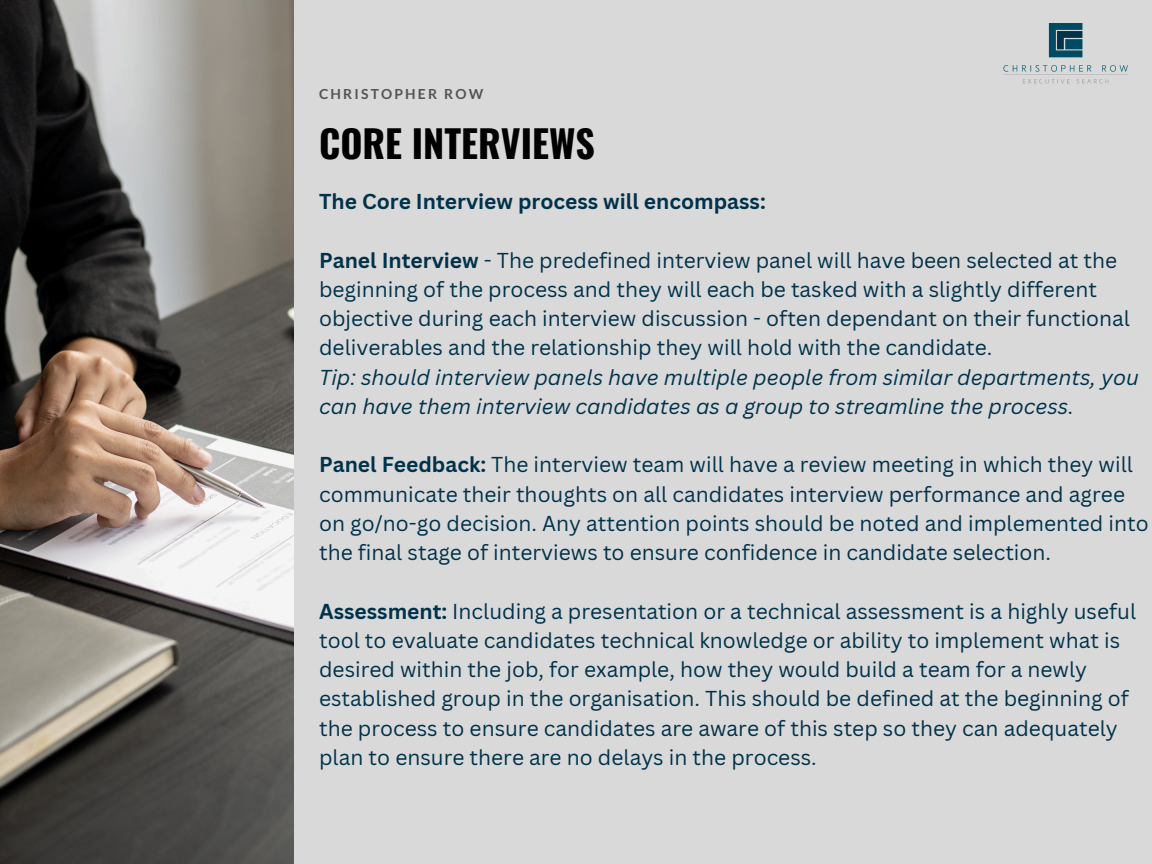
<style>
.page{position:relative;width:1152px;height:864px;background:#d9d9d9}
.page>*{position:absolute;margin:0;border:0;box-sizing:border-box;transform-origin:0 0}
.t1{font:700 37.8px "Oswald";color:#000}
.t2{font:21px/29.2px "Canva Sans";color:#00324b}
.t3{font:700 21px "Canva Sans";color:#00324b}
.t4{font:700 13.95px "Lato";letter-spacing:.155em;color:#545454}
.s1{font-weight:700}
.s2{font-style:italic}
</style>
<div class="page">
<img style="left:1003px;top:23px;width:124px;height:61px">
<img style="left:0;top:0;width:294px;height:864px">
<h3 class="t4" style="left:319px;top:85px;width:166px">CHRISTOPHER ROW</h3>
<h3 class="t1" style="left:319px;top:114px;width:277px">CORE INTERVIEWS</h3>
<p class="t3" style="left:319px;top:187px;width:448px">The Core Interview process will encompass:</p>
<h1 class="t2" style="left:319px;top:245px;width:821px"><span class="s1">Panel Interview</span> - The predefined interview panel will have been selected at the beginning of the process and they will each be tasked with a slightly different objective during each interview discussion - often dependant on their functional deliverables and the relationship they will hold with the candidate.<br><span class="s2">Tip: should interview panels have multiple people from similar departments, you can have them interview candidates as a group to streamline the process.</span></h1>
<h2 class="t2" style="left:319px;top:450px;width:831px"><span class="s1">Panel Feedback:</span> The interview team will have a review meeting in which they will communicate their thoughts on all candidates interview performance and agree on go/no-go decision. Any attention points should be noted and implemented into the final stage of interviews to ensure confidence in candidate selection.</h2>
<h3 class="t2" style="left:319px;top:596px;width:819px"><span class="s1">Assessment:</span> Including a presentation or a technical assessment is a highly useful tool to evaluate candidates technical knowledge or ability to implement what is desired within the job, for example, how they would build a team for a newly established group in the organisation. This should be defined at the beginning of the process to ensure candidates are aware of this step so they can adequately plan to ensure there are no delays in the process.</h3>
</div>
